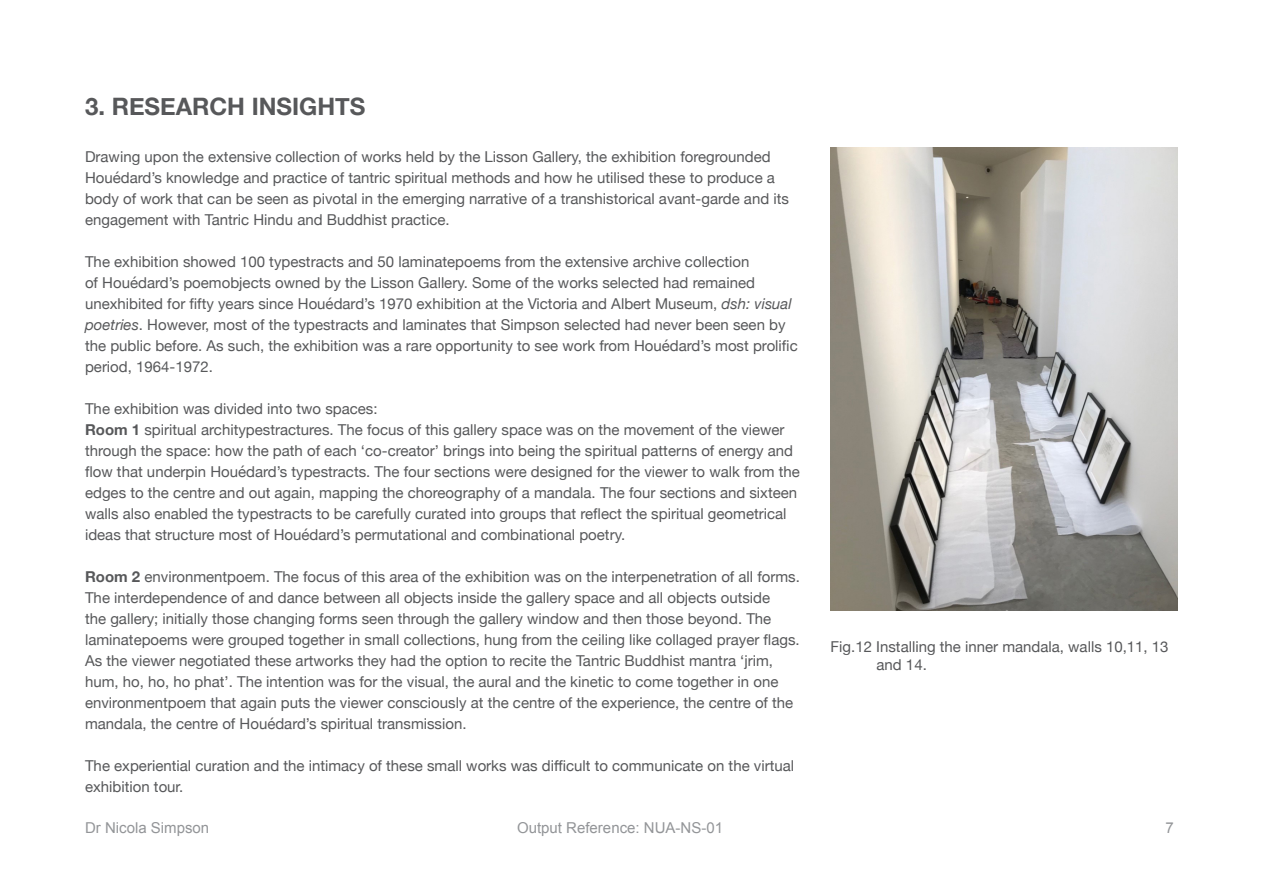
<style>
.page{position:relative;width:1263px;height:893px;background:#fff}
.page>*{position:absolute;margin:0;border:0;box-sizing:border-box;transform-origin:0 0}
.t1{font:700 24px "Helvetica Neue";color:#57585a}
.t2{font:15px/21px "Helvetica Neue";color:#57585a}
.t3{font:15px "Arial";color:#939598}
.s1{font-style:italic}
.s2{font-weight:700}
</style>
<div class="page">
<img style="left:830px;top:148px;width:348px;height:462px">
<p class="t1" style="left:85px;top:87px;width:282px">3. RESEARCH INSIGHTS</p>
<p class="t2" style="left:85px;top:147px;width:705px">Drawing upon the extensive collection of works held by the Lisson Gallery, the exhibition foregrounded Houédard’s knowledge and practice of tantric spiritual methods and how he utilised these to produce a body of work that can be seen as pivotal in the emerging narrative of a transhistorical avant-garde and its engagement with Tantric Hindu and Buddhist practice.</p>
<p class="t2" style="left:85px;top:252px;width:714px">The exhibition showed 100 typestracts and 50 laminatepoems from the extensive archive collection<br>of Houédard’s poemobjects owned by the Lisson Gallery. Some of the works selected had remained unexhibited for fifty years since Houédard’s 1970 exhibition at the Victoria and Albert Museum, <span class="s1">dsh: visual poetries</span>. However, most of the typestracts and laminates that Simpson selected had never been seen by the public before. As such, the exhibition was a rare opportunity to see work from Houédard’s most prolific period, 1964-1972.</p>
<p class="t2" style="left:85px;top:399px;width:294px">The exhibition was divided into two spaces:</p>
<p class="t2" style="left:85px;top:420px;width:716px"><span class="s2">Room 1</span> spiritual architypestractures. The focus of this gallery space was on the movement of the viewer through the space: how the path of each ‘co-creator’ brings into being the spiritual patterns of energy and flow that underpin Houédard’s typestracts. The four sections were designed for the viewer to walk from the edges to the centre and out again, mapping the choreography of a mandala. The four sections and sixteen walls also enabled the typestracts to be carefully curated into groups that reflect the spiritual geometrical ideas that structure most of Houédard’s permutational and combinational poetry.</p>
<p class="t2" style="left:85px;top:567px;width:716px"><span class="s2">Room 2</span> environmentpoem. The focus of this area of the exhibition was on the interpenetration of all forms.<br>The interdependence of and dance between all objects inside the gallery space and all objects outside<br>the gallery; initially those changing forms seen through the gallery window and then those beyond. The laminatepoems were grouped together in small collections, hung from the ceiling like collaged prayer flags.<br>As the viewer negotiated these artworks they had the option to recite the Tantric Buddhist mantra ‘jrim, hum, ho, ho, ho phat’. The intention was for the visual, the aural and the kinetic to come together in one environmentpoem that again puts the viewer consciously at the centre of the experience, the centre of the mandala, the centre of Houédard’s spiritual transmission.</p>
<p class="t2" style="left:85px;top:756px;width:711px">The experiential curation and the intimacy of these small works was difficult to communicate on the virtual exhibition tour.</p>
<p class="t2" style="left:876px;top:639px;width:294px;line-height:18px;text-indent:-46px">Fig.12 Installing the inner mandala, walls 10,11, 13 and 14.</p>
<p class="t3" style="left:85px;top:818px;width:126px">Dr Nicola Simpson</p>
<p class="t3" style="left:517px;top:818px;width:207px">Output Reference: NUA-NS-01</p>
<p class="t3" style="left:1165px;top:818px;width:10px">7</p>
</div>
